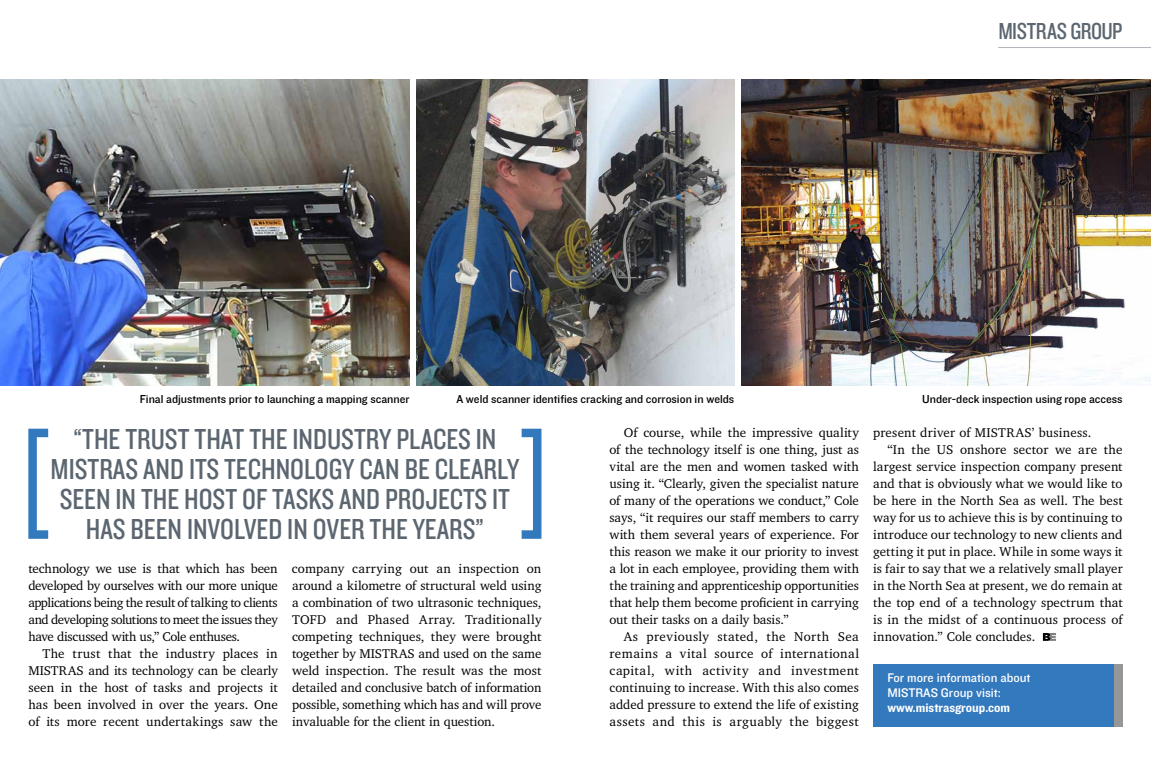
<style>
.page{position:relative;width:1151px;height:783px;background:#fff}
.page>*{position:absolute;margin:0;border:0;box-sizing:border-box;transform-origin:0 0}
.t1{font:30px/30px "Knockout HTF29 Junior Liteweight";color:#5c6670;text-align:center}
.t2{font:24px "Knockout HTF29 Junior Liteweight";letter-spacing:-.02em;color:#5c6670}
.t3{font:13px/17px "Charter IT Cby BT";letter-spacing:.005em;color:#000;text-align:justify}
.t4{font:13px/15px "Knockout HTF31 Junior Middlewt";color:#fff}
.t5{font:13px "Knockout HTF51 Middleweight";color:#fff}
.t6{font:12px "Knockout HTF31 Junior Middlewt";color:#000}
</style>
<div class="page">
<img style="left:0;top:79px;width:410px;height:306px">
<img style="left:741px;top:79px;width:410px;height:306px">
<img style="left:417px;top:79px;width:317px;height:306px">
<svg style="left:1043px;top:633px;width:13px;height:7px"></svg>
<svg style="left:28px;top:428px;width:20px;height:110px"></svg>
<svg style="left:522px;top:428px;width:19px;height:110px"></svg>
<hr style="left:998px;top:47px;width:153px;height:1px;background:#adb3b8">
<div style="left:873px;top:663px;width:250px;height:63px;background:#3379be"></div>
<div style="left:1114px;top:663px;width:9px;height:63px;background:#969696"></div>
<h2 class="t2" style="left:998px;top:18px;width:126px">MISTRAS GROUP</h2>
<p class="t6" style="left:140px;top:392px;width:271px">Final adjustments prior to launching a mapping scanner</p>
<p class="t6" style="left:456px;top:392px;width:279px">A weld scanner identifies cracking and corrosion in welds</p>
<p class="t6" style="left:922px;top:392px;width:202px">Under-deck inspection using rope access</p>
<h1 class="t1" style="left:51px;top:424px;width:470px">“THE TRUST THAT THE INDUSTRY PLACES IN MISTRAS AND ITS TECHNOLOGY CAN BE CLEARLY SEEN IN THE HOST OF TASKS AND PROJECTS IT HAS BEEN INVOLVED IN OVER THE YEARS”</h1>
<p class="t3" style="left:28px;top:559px;width:251px">technology we use is that which has been developed by ourselves with our more unique applications being the result of talking to clients and developing solutions to meet the issues they have discussed with us,” Cole enthuses.</p>
<p class="t3" style="left:28px;top:644px;width:251px;text-indent:14px">The trust that the industry places in MISTRAS and its technology can be clearly seen in the host of tasks and projects it has been involved in over the years. One of its more recent undertakings saw the</p>
<p class="t3" style="left:292px;top:559px;width:251px">company carrying out an inspection on around a kilometre of structural weld using a combination of two ultrasonic techniques, TOFD and Phased Array. Traditionally competing techniques, they were brought together by MISTRAS and used on the same weld inspection. The result was the most detailed and conclusive batch of information possible, something which has and will prove invaluable for the client in question.</p>
<p class="t3" style="left:609px;top:423px;width:251px;text-indent:14px">Of course, while the impressive quality of the technology itself is one thing, just as vital are the men and women tasked with using it. “Clearly, given the specialist nature of many of the operations we conduct,” Cole says, “it requires our staff members to carry with them several years of experience. For this reason we make it our priority to invest a lot in each employee, providing them with the training and apprenticeship opportunities that help them become proficient in carrying out their tasks on a daily basis.”</p>
<p class="t3" style="left:609px;top:627px;width:251px;text-indent:14px">As previously stated, the North Sea remains a vital source of international capital, with activity and investment continuing to increase. With this also comes added pressure to extend the life of existing assets and this is arguably the biggest</p>
<p class="t3" style="left:873px;top:423px;width:220px">present driver of MISTRAS’ business.</p>
<p class="t3" style="left:887px;top:440px;width:237px">“In the US onshore sector we are the</p>
<p class="t3" style="left:873px;top:457px;width:251px">largest service inspection company present</p>
<p class="t3" style="left:873px;top:474px;width:251px">and that is obviously what we would like to</p>
<p class="t3" style="left:873px;top:491px;width:251px">be here in the North Sea as well. The best</p>
<p class="t3" style="left:873px;top:508px;width:251px">way for us to achieve this is by continuing to</p>
<p class="t3" style="left:873px;top:525px;width:251px">introduce our technology to new clients and</p>
<p class="t3" style="left:873px;top:542px;width:251px">getting it put in place. While in some ways it</p>
<p class="t3" style="left:873px;top:559px;width:251px">is fair to say that we a relatively small player</p>
<p class="t3" style="left:873px;top:576px;width:251px">in the North Sea at present, we do remain at</p>
<p class="t3" style="left:873px;top:593px;width:251px">the top end of a technology spectrum that</p>
<p class="t3" style="left:873px;top:610px;width:251px">is in the midst of a continuous process of</p>
<p class="t3" style="left:873px;top:627px;width:164px">innovation.” Cole concludes.</p>
<p class="t4" style="left:887px;top:670px;width:145px">For more information about<br>MISTRAS Group visit:</p>
<p class="t5" style="left:887px;top:700px;width:124px">www.mistrasgroup.com</p>
</div>
